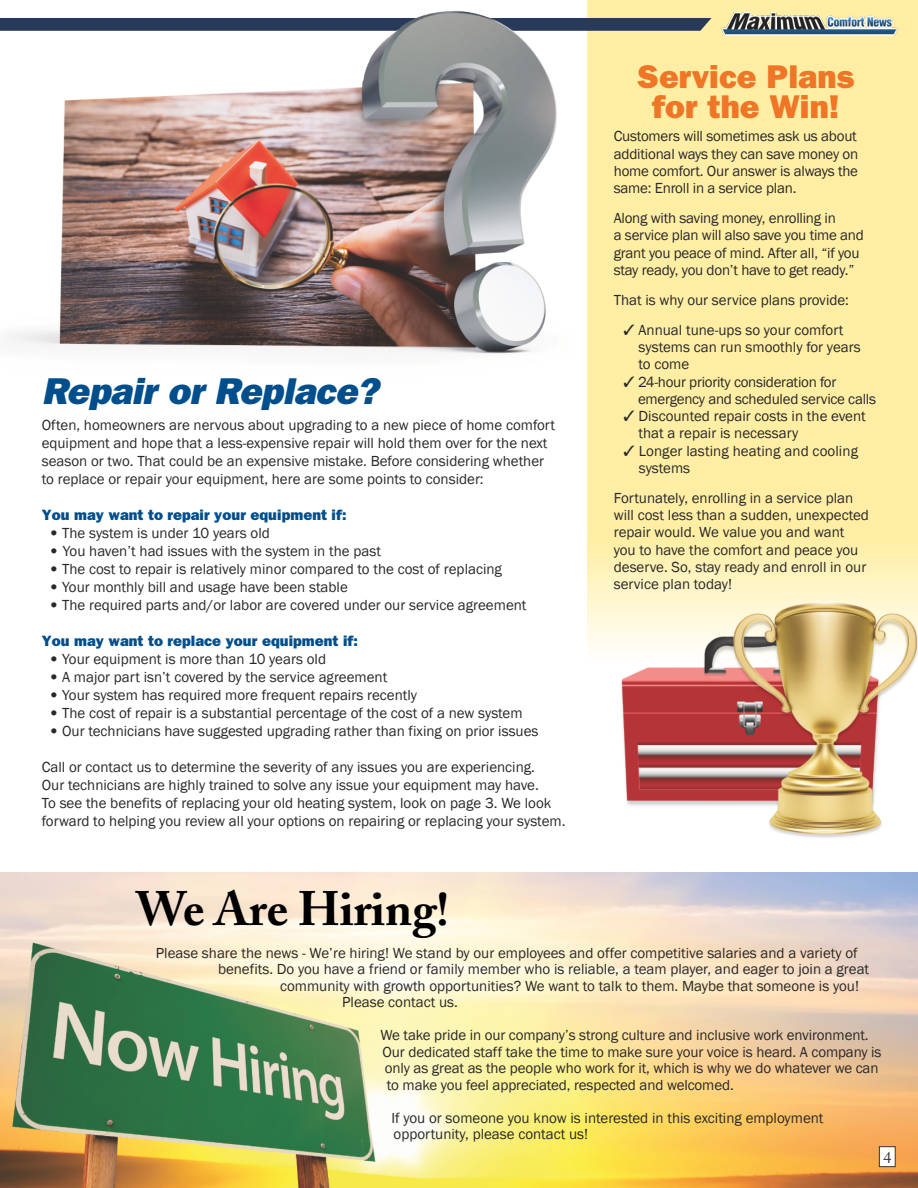
<style>
.page{position:relative;width:918px;height:1188px;background:#fff}
.page>*{position:absolute;margin:0;border:0;box-sizing:border-box;transform-origin:0 0}
.t1{font:700 48px "Adobe Caslon";color:#000}
.t2{font:italic 800 37.5px "Franklin Gothic";letter-spacing:-.01em;color:#004f8c}
.t3{font:800 33px/30px "Franklin Gothic";color:#ef7627;text-align:center}
.t4{font:16.5px "Adobe Caslon";color:#383534}
.t5{font:15px/17.2px "font 000000002 aa 907 cf";color:#292828}
.t6{font:800 15px "Franklin Gothic";color:#004f8c}
.t7{font:15px/17.2px "font 000000002 aa 907 cf";letter-spacing:-.02em;color:#292828}
.s1{font-family:"Franklin Gothic";font-weight:800}
</style>
<div class="page">
<img style="left:0;top:873px;width:918px;height:315px">
<svg style="left:587px;top:0;width:331px;height:632px"></svg>
<div style="left:879px;top:1146px;width:17px;height:21px;background:#fff;border:1px solid #383534"></div>
<img style="left:722px;top:12px;width:175px;height:23px">
<img style="left:587px;top:632px;width:143px;height:174px">
<img style="left:730px;top:579px;width:188px;height:259px">
<svg style="left:575px;top:18px;width:137px;height:13px"></svg>
<img style="left:0;top:11px;width:575px;height:343px">
<h2 class="t2" style="left:42px;top:369px;width:338px">Repair or Replace?</h2>
<p class="t5" style="left:42px;top:416px;width:515px;line-height:18px">Often, homeowners are nervous about upgrading to a new piece of home comfort equipment and hope that a less-expensive repair will hold them over for the next season or two. That could be an expensive mistake. Before considering whether to replace or repair your equipment, here are some points to consider:</p>
<p class="t6" style="left:42px;top:506px;width:306px">You may want to repair your equipment if:</p>
<p class="t5" style="left:49px;top:524px;width:222px"><span class="s1">•</span> The system is under 10 years old</p>
<p class="t5" style="left:49px;top:542px;width:333px"><span class="s1">•</span> You haven’t had issues with the system in the past</p>
<p class="t5" style="left:49px;top:560px;width:454px"><span class="s1">•</span> The cost to repair is relatively minor compared to the cost of replacing</p>
<p class="t5" style="left:49px;top:578px;width:300px"><span class="s1">•</span> Your monthly bill and usage have been stable</p>
<p class="t5" style="left:49px;top:596px;width:479px"><span class="s1">•</span> The required parts and/or labor are covered under our service agreement</p>
<p class="t6" style="left:42px;top:632px;width:318px">You may want to replace your equipment if:</p>
<p class="t5" style="left:49px;top:650px;width:278px"><span class="s1">•</span> Your equipment is more than 10 years old</p>
<p class="t5" style="left:49px;top:668px;width:339px"><span class="s1">•</span> A major part isn’t covered by the service agreement</p>
<p class="t5" style="left:49px;top:686px;width:369px"><span class="s1">•</span> Your system has required more frequent repairs recently</p>
<p class="t5" style="left:49px;top:704px;width:475px"><span class="s1">•</span> The cost of repair is a substantial percentage of the cost of a new system</p>
<p class="t5" style="left:49px;top:722px;width:491px"><span class="s1">•</span> Our technicians have suggested upgrading rather than fixing on prior issues</p>
<p class="t5" style="left:42px;top:758px;width:525px;line-height:18px">Call or contact us to determine the severity of any issues you are experiencing.<br>Our technicians are highly trained to solve any issue your equipment may have.<br>To see the benefits of replacing your old heating system, look on page 3. We look forward to helping you review all your options on repairing or replacing your system.</p>
<h1 class="t1" style="left:136px;top:879px;width:315px">We Are Hiring!</h1>
<h3 class="t3" style="left:637px;top:61px;width:219px">Service Plans for the Win!</h3>
<p class="t5" style="left:614px;top:128px;width:246px;text-align:justify">Customers will sometimes ask us about additional ways they can save money on home comfort. Our answer is always the same: Enroll in a service plan.</p>
<p class="t5" style="left:614px;top:209px;width:252px">Along with saving money, enrolling in<br>a service plan will also save you time and grant you peace of mind. After all, “if you stay ready, you don’t have to get ready.”</p>
<p class="t5" style="left:614px;top:291px;width:237px">That is why our service plans provide:</p>
<p class="t5" style="left:639px;top:322px;width:224px;text-indent:-15px">✓ Annual tune-ups so your comfort systems can run smoothly for years to come</p>
<p class="t7" style="left:638px;top:373px;width:239px;text-indent:-15px">✓ 24-hour priority consideration for emergency and scheduled service calls</p>
<p class="t5" style="left:639px;top:408px;width:229px;text-indent:-15px">✓ Discounted repair costs in the event that a repair is necessary</p>
<p class="t5" style="left:639px;top:442px;width:221px;text-indent:-15px">✓ Longer lasting heating and cooling systems</p>
<p class="t5" style="left:614px;top:489px;width:257px">Fortunately, enrolling in a service plan will cost less than a sudden, unexpected repair would. We value you and want you to have the comfort and peace you deserve. So, stay ready and enroll in our service plan today!</p>
<p class="t5" style="left:156px;top:944px;width:703px">Please share the news - We’re hiring! We stand by our employees and offer competitive salaries and a variety of</p>
<p class="t5" style="left:218px;top:960px;width:653px">benefits. Do you have a friend or family member who is reliable, a team player, and eager to join a great</p>
<p class="t5" style="left:280px;top:977px;width:580px">community with growth opportunities? We want to talk to them. Maybe that someone is you!</p>
<p class="t5" style="left:342px;top:993px;width:117px">Please contact us.</p>
<p class="t5" style="left:380px;top:1027px;width:503px;line-height:16.5px">We take pride in our company’s strong culture and inclusive work environment.<br>Our dedicated staff take the time to make sure your voice is heard. A company is only as great as the people who work for it, which is why we do whatever we can to make you feel appreciated, respected and welcomed.</p>
<p class="t5" style="left:391px;top:1109px;width:434px;line-height:16.5px">If you or someone you know is interested in this exciting employment opportunity, please contact us!</p>
<p class="t4" style="left:883px;top:1147px;width:10px">4</p>
</div>
